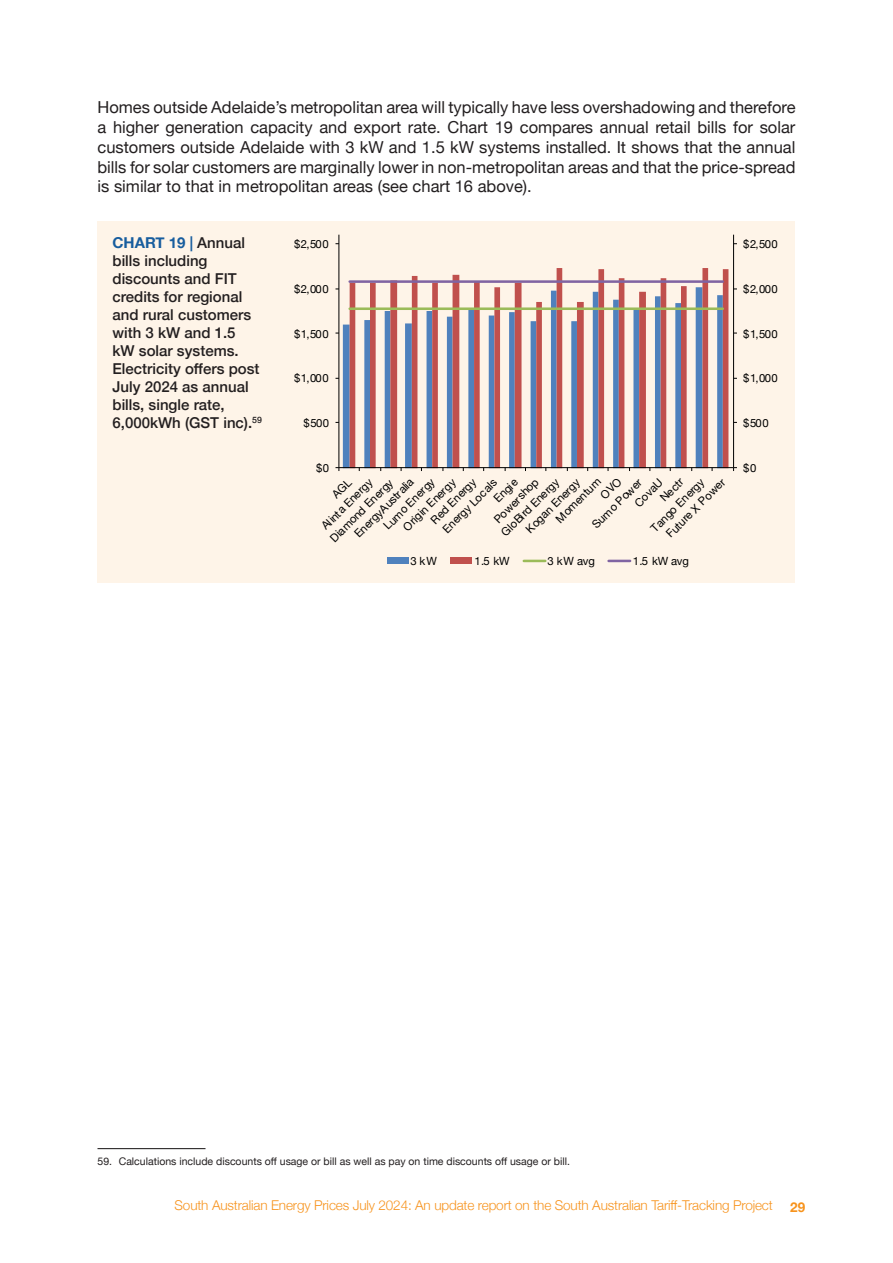
<style>
.page{position:relative;width:893px;height:1263px;background:#fff}
.page>*{position:absolute;margin:0;border:0;box-sizing:border-box;transform-origin:0 0}
.t1{font:16.5px/19.8px "Helvetica Neue";color:#231f20;text-align:justify}
.t2{font:500 15px/18px "Helvetica Neue";color:#231f20}
.t3{font:300 13.5px "Helvetica Neue";letter-spacing:-.01em;color:#f7931d}
.t4{font:700 13.5px "Helvetica Neue";color:#f7931d}
.t5{font:11.25px "Helvetica Neue";letter-spacing:-.01em;color:#000}
.Footnote{font:10.5px "Helvetica Neue";color:#231f20}
.s1{font-weight:700;color:#175d9e}
</style>
<div class="page">
<div style="left:98px;top:221px;width:697px;height:362px;background:#fef4e8"></div>
<svg style="left:350px;top:268px;width:378px;height:199px"></svg>
<hr style="left:733px;top:235px;width:1px;height:233px;background:#000">
<hr style="left:338px;top:235px;width:1px;height:233px;background:#000">
<hr style="left:339px;top:467px;width:395px;height:1px;background:#000">
<svg style="left:733px;top:467px;width:4px;height:4px"></svg>
<hr style="left:350px;top:307px;width:373px;height:3px;background:#9bbb59">
<hr style="left:350px;top:280px;width:373px;height:3px;background:#8064a2">
<div style="left:387px;top:557px;width:21px;height:7px;background:#4f81bd"></div>
<div style="left:450px;top:557px;width:22px;height:7px;background:#c0504d"></div>
<hr style="left:524px;top:560px;width:21px;height:2px;background:#9bbb59">
<hr style="left:609px;top:560px;width:21px;height:2px;background:#8064a2">
<hr style="left:98px;top:1148px;width:108px;height:1px;background:#231f20">
<p class="t1" style="left:98px;top:98px;width:699px">Homes outside Adelaide’s metropolitan area will typically have less overshadowing and therefore a higher generation capacity and export rate. Chart 19 compares annual retail bills for solar customers outside Adelaide with 3 kW and 1.5 kW systems installed. It shows that the annual bills for solar customers are marginally lower in non-metropolitan areas and that the price-spread is similar to that in metropolitan areas (see chart 16 above).</p>
<p class="t2" style="left:112px;top:233px;width:151px"><span class="s1">CHART 19 |</span> Annual bills including discounts and FIT credits for regional and rural customers with 3 kW and 1.5<br>kW solar systems.<br>Electricity offers post<br>July 2024 as annual bills, single rate,<br>6,000kWh (GST inc).<sup>59</sup></p>
<p class="t5" style="left:294px;top:236px;width:36px">$2,500</p>
<p class="t5" style="left:294px;top:281px;width:36px">$2,000</p>
<p class="t5" style="left:294px;top:326px;width:36px">$1,500</p>
<p class="t5" style="left:294px;top:370px;width:36px">$1,000</p>
<p class="t5" style="left:304px;top:415px;width:27px">$500</p>
<p class="t5" style="left:316px;top:459px;width:15px">$0</p>
<p class="t5" style="left:656px;top:494px;width:29px;rotate:-45deg">Nectr</p>
<p class="t5" style="left:631px;top:499px;width:36px;rotate:-45deg">CovaU</p>
<p class="t5" style="left:662px;top:530px;width:80px;rotate:-45deg">Future X Power</p>
<p class="t5" style="left:399px;top:523px;width:70px;rotate:-45deg">Origin Energy</p>
<p class="t5" style="left:552px;top:515px;width:60px;rotate:-45deg">Momentum</p>
<p class="t5" style="left:350px;top:530px;width:80px;rotate:-45deg">EnergyAustralia</p>
<p class="t5" style="left:497px;top:529px;width:78px;rotate:-45deg">GloBird Energy</p>
<p class="t5" style="left:490px;top:495px;width:30px;rotate:-45deg">Engie</p>
<p class="t5" style="left:490px;top:515px;width:59px;rotate:-45deg">Powershop</p>
<p class="t5" style="left:647px;top:524px;width:72px;rotate:-45deg">Tango Energy</p>
<p class="t5" style="left:427px;top:516px;width:60px;rotate:-45deg">Red Energy</p>
<p class="t5" style="left:318px;top:522px;width:68px;rotate:-45deg">Alinta Energy</p>
<p class="t5" style="left:380px;top:522px;width:68px;rotate:-45deg">Lumo Energy</p>
<p class="t5" style="left:588px;top:521px;width:66px;rotate:-45deg">Sumo Power</p>
<p class="t5" style="left:522px;top:525px;width:73px;rotate:-45deg">Kogan Energy</p>
<p class="t5" style="left:439px;top:525px;width:73px;rotate:-45deg">Energy Locals</p>
<p class="t5" style="left:326px;top:534px;width:85px;rotate:-45deg">Diamond Energy</p>
<p class="t5" style="left:411px;top:553px;width:28px">3 kW</p>
<p class="t5" style="left:474px;top:553px;width:37px">1.5 kW</p>
<p class="t5" style="left:548px;top:553px;width:49px">3 kW avg</p>
<p class="t5" style="left:633px;top:553px;width:58px">1.5 kW avg</p>
<p class="t5" style="left:743px;top:236px;width:36px">$2,500</p>
<p class="t5" style="left:743px;top:281px;width:36px">$2,000</p>
<p class="t5" style="left:743px;top:326px;width:36px">$1,500</p>
<p class="t5" style="left:743px;top:370px;width:36px">$1,000</p>
<p class="t5" style="left:743px;top:415px;width:27px">$500</p>
<p class="t5" style="left:743px;top:459px;width:15px">$0</p>
<p class="Footnote" style="left:98px;top:1154px;width:474px">59. Calculations include discounts off usage or bill as well as pay on time discounts off usage or bill.</p>
<p class="t3" style="left:175px;top:1194px;width:600px">South Australian Energy Prices July 2024: An update report on the South Australian Tariff-Tracking Project</p>
<p class="t4" style="left:790px;top:1197px;width:16px">29</p>
</div>
